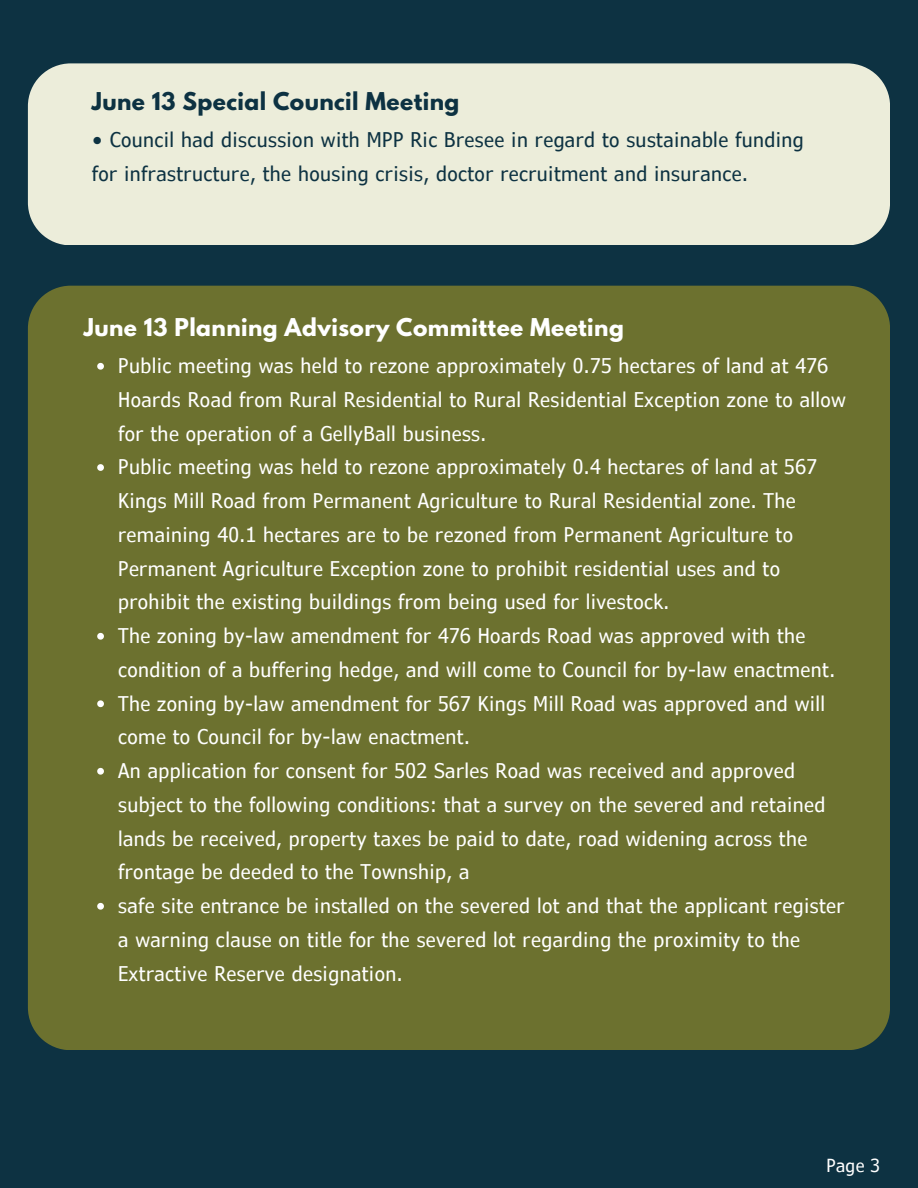
<style>
.page{position:relative;width:918px;height:1188px;background:#0d3242}
.page>*{position:absolute;margin:0;border:0;box-sizing:border-box;transform-origin:0 0}
.t1{font:700 21.75px "League Spartan";letter-spacing:.02em;color:#fff}
.t2{font:700 21.75px "League Spartan";letter-spacing:.02em;color:#0d3242}
.t3{font:condensed 20.25px/33.8px "Verdana Pro";letter-spacing:.02em;color:#fff}
.t4{font:condensed 20.25px/33.8px "Verdana Pro";letter-spacing:.02em;color:#0d3242}
.t5{font:condensed 18px "Verdana Pro";color:#fff}
</style>
<div class="page">
<div style="left:28px;top:63px;width:862px;height:182px;background:#ecedda"></div>
<div style="left:28px;top:286px;width:862px;height:764px;background:#6c712f"></div>
<svg style="left:97px;top:363px;width:7px;height:7px"></svg>
<svg style="left:97px;top:464px;width:7px;height:7px"></svg>
<svg style="left:97px;top:633px;width:7px;height:7px"></svg>
<svg style="left:97px;top:700px;width:7px;height:7px"></svg>
<svg style="left:97px;top:768px;width:7px;height:7px"></svg>
<svg style="left:97px;top:903px;width:7px;height:7px"></svg>
<p class="t2" style="left:92px;top:91px;width:369px">June 13 Special Council Meeting</p>
<p class="t4" style="left:92px;top:122px;width:714px">• Council had discussion with MPP Ric Bresee in regard to sustainable funding for infrastructure, the housing crisis, doctor recruitment and insurance.</p>
<p class="t1" style="left:84px;top:316px;width:542px">June 13 Planning Advisory Committee Meeting</p>
<p class="t3" style="left:118px;top:348px;width:729px">Public meeting was held to rezone approximately 0.75 hectares of land at 476<br>Hoards Road from Rural Residential to Rural Residential Exception zone to allow for the operation of a GellyBall business.</p>
<p class="t3" style="left:118px;top:449px;width:700px">Public meeting was held to rezone approximately 0.4 hectares of land at 567<br>Kings Mill Road from Permanent Agriculture to Rural Residential zone. The remaining 40.1 hectares are to be rezoned from Permanent Agriculture to Permanent Agriculture Exception zone to prohibit residential uses and to prohibit the existing buildings from being used for livestock.</p>
<p class="t3" style="left:118px;top:618px;width:719px">The zoning by-law amendment for 476 Hoards Road was approved with the condition of a buffering hedge, and will come to Council for by-law enactment.</p>
<p class="t3" style="left:118px;top:686px;width:709px">The zoning by-law amendment for 567 Kings Mill Road was approved and will come to Council for by-law enactment.</p>
<p class="t3" style="left:118px;top:753px;width:709px">An application for consent for 502 Sarles Road was received and approved subject to the following conditions: that a survey on the severed and retained lands be received, property taxes be paid to date, road widening across the frontage be deeded to the Township, a</p>
<p class="t3" style="left:118px;top:888px;width:728px">safe site entrance be installed on the severed lot and that the applicant register a warning clause on title for the severed lot regarding the proximity to the<br>Extractive Reserve designation.</p>
<p class="t5" style="left:826px;top:1154px;width:55px">Page 3</p>
</div>
